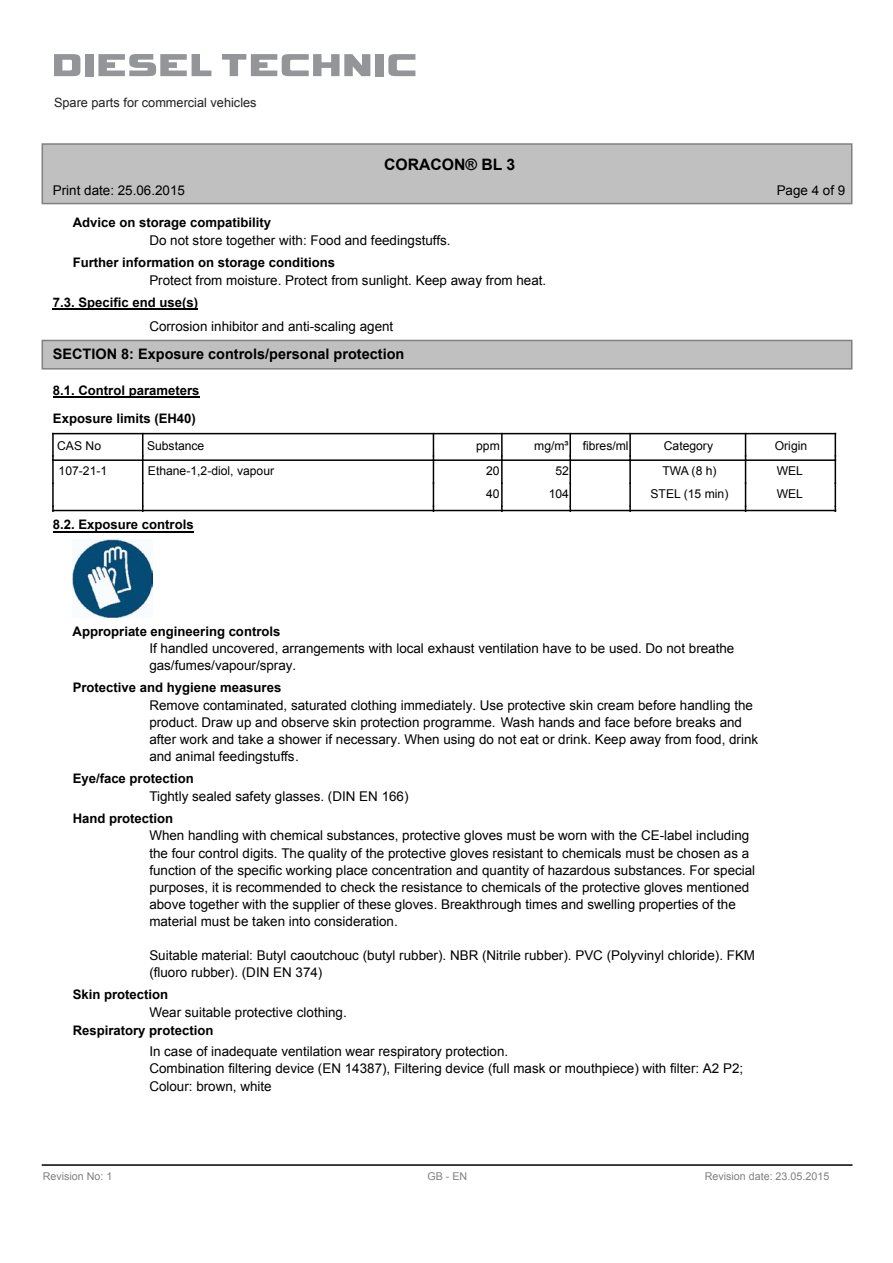
<style>
.page{position:relative;width:893px;height:1263px;background:#fff}
.page>*{position:absolute;margin:0;border:0;box-sizing:border-box;transform-origin:0 0}
.t1{font:700 15.75px "Arial";color:#000}
.t2{font:700 14.4px "Arial";color:#000}
.t3{font:13.35px/17.1px "Arial";color:#000}
.t4{font:700 13.2px/28.7px "Arial";color:#000}
.t5{font:12.75px "Arial";color:#231f20}
.t6{font:12.15px "Arial";color:#000}
.t7{font:10.8px "Arial";color:#808080}
</style>
<div class="page">
<div style="left:42px;top:144px;width:810px;height:60px;background:#c0c0c0"></div>
<div style="left:42px;top:143px;width:810px;height:61px;border:2px solid #808080"></div>
<div style="left:42px;top:340px;width:810px;height:29px;background:#c0c0c0"></div>
<div style="left:42px;top:340px;width:810px;height:30px;border:2px solid #808080"></div>
<hr style="left:42px;top:1164px;width:810px;height:2px;background:#000">
<hr style="left:53px;top:308px;width:145px;height:2px;background:#000">
<hr style="left:53px;top:396px;width:146px;height:1px;background:#000">
<hr style="left:52px;top:434px;width:2px;height:22px;background:#000">
<hr style="left:53px;top:433px;width:782px;height:1px;background:#000">
<hr style="left:501px;top:434px;width:2px;height:22px;background:#000">
<hr style="left:569px;top:434px;width:2px;height:22px;background:#000">
<hr style="left:629px;top:434px;width:2px;height:22px;background:#000">
<hr style="left:53px;top:459px;width:782px;height:2px;background:#000">
<hr style="left:52px;top:460px;width:2px;height:23px;background:#000">
<hr style="left:52px;top:483px;width:2px;height:23px;background:#000">
<hr style="left:501px;top:460px;width:2px;height:23px;background:#000">
<hr style="left:501px;top:483px;width:2px;height:23px;background:#000">
<hr style="left:569px;top:460px;width:2px;height:23px;background:#000">
<hr style="left:569px;top:483px;width:2px;height:23px;background:#000">
<hr style="left:629px;top:460px;width:2px;height:23px;background:#000">
<hr style="left:629px;top:483px;width:2px;height:23px;background:#000">
<hr style="left:53px;top:510px;width:782px;height:1px;background:#000">
<svg style="left:142px;top:434px;width:1px;height:76px"></svg>
<svg style="left:433px;top:434px;width:1px;height:76px"></svg>
<svg style="left:745px;top:434px;width:1px;height:76px"></svg>
<svg style="left:835px;top:434px;width:1px;height:77px"></svg>
<hr style="left:53px;top:531px;width:141px;height:1px;background:#000">
<img style="left:72px;top:540px;width:80px;height:77px">
<svg style="left:54px;top:54px;width:26px;height:22px"></svg>
<div style="left:85px;top:54px;width:8px;height:22px;background:#939598"></div>
<svg style="left:98px;top:54px;width:113px;height:22px"></svg>
<svg style="left:222px;top:54px;width:148px;height:22px"></svg>
<div style="left:375px;top:54px;width:9px;height:22px;background:#939598"></div>
<svg style="left:388px;top:54px;width:27px;height:22px"></svg>
<p class="t5" style="left:54px;top:94px;width:204px">Spare parts for commercial vehicles</p>
<p class="t1" style="left:384px;top:154px;width:133px">CORACON® BL 3</p>
<p class="t3" style="left:53px;top:182px;width:134px">Print date: 25.06.2015</p>
<p class="t3" style="left:777px;top:182px;width:70px">Page 4 of 9</p>
<p class="t3" style="left:149px;top:232px;width:303px">Do not store together with: Food and feedingstuffs.</p>
<p class="t4" style="left:73px;top:209px;width:200px">Advice on storage compatibility</p>
<p class="t4" style="left:73px;top:248px;width:264px">Further information on storage conditions</p>
<p class="t4" style="left:53px;top:288px;width:147px">7.3. Specific end use(s)</p>
<p class="t3" style="left:149px;top:318px;width:245px">Corrosion inhibitor and anti-scaling agent</p>
<p class="t2" style="left:53px;top:344px;width:353px">SECTION 8: Exposure controls/personal protection</p>
<p class="t4" style="left:53px;top:376px;width:148px">8.1. Control parameters<br>Exposure limits (EH40)</p>
<p class="t6" style="left:57px;top:437px;width:45px">CAS No</p>
<p class="t6" style="left:147px;top:437px;width:59px">Substance</p>
<p class="t6" style="left:476px;top:437px;width:25px">ppm</p>
<p class="t6" style="left:534px;top:437px;width:96px">mg/m³ fibres/ml</p>
<p class="t6" style="left:664px;top:437px;width:51px">Category</p>
<p class="t6" style="left:775px;top:437px;width:34px">Origin</p>
<p class="t6" style="left:59px;top:462px;width:50px">107-21-1</p>
<p class="t6" style="left:148px;top:462px;width:128px">Ethane-1,2-diol, vapour</p>
<p class="t6" style="left:486px;top:462px;width:15px">20</p>
<p class="t6" style="left:555px;top:462px;width:15px">52</p>
<p class="t6" style="left:662px;top:462px;width:56px">TWA (8 h)</p>
<p class="t6" style="left:777px;top:462px;width:28px">WEL</p>
<p class="t6" style="left:486px;top:485px;width:15px">40</p>
<p class="t6" style="left:549px;top:485px;width:22px">104</p>
<p class="t6" style="left:650px;top:485px;width:79px">STEL (15 min)</p>
<p class="t6" style="left:777px;top:485px;width:28px">WEL</p>
<p class="t4" style="left:53px;top:511px;width:142px">8.2. Exposure controls</p>
<p class="t3" style="left:149px;top:272px;width:398px">Protect from moisture. Protect from sunlight. Keep away from heat.</p>
<p class="t4" style="left:73px;top:617px;width:209px">Appropriate engineering controls</p>
<p class="t3" style="left:149px;top:640px;width:587px">If handled uncovered, arrangements with local exhaust ventilation have to be used. Do not breathe gas/fumes/vapour/spray.</p>
<p class="t4" style="left:73px;top:673px;width:210px">Protective and hygiene measures</p>
<p class="t3" style="left:149px;top:696px;width:610px">Remove contaminated, saturated clothing immediately. Use protective skin cream before handling the product. Draw up and observe skin protection programme. Wash hands and face before breaks and after work and take a shower if necessary. When using do not eat or drink. Keep away from food, drink and animal feedingstuffs.</p>
<p class="t4" style="left:73px;top:764px;width:123px">Eye/face protection</p>
<p class="t3" style="left:149px;top:787px;width:261px">Tightly sealed safety glasses. (DIN EN 166)</p>
<p class="t4" style="left:73px;top:804px;width:102px">Hand protection</p>
<p class="t3" style="left:149px;top:827px;width:607px">When handling with chemical substances, protective gloves must be worn with the CE-label including the four control digits. The quality of the protective gloves resistant to chemicals must be chosen as a function of the specific working place concentration and quantity of hazardous substances. For special purposes, it is recommended to check the resistance to chemicals of the protective gloves mentioned above together with the supplier of these gloves. Breakthrough times and swelling properties of the material must be taken into consideration.</p>
<p class="t3" style="left:149px;top:947px;width:607px">Suitable material: Butyl caoutchouc (butyl rubber). NBR (Nitrile rubber). PVC (Polyvinyl chloride). FKM (fluoro rubber). (DIN EN 374)</p>
<p class="t4" style="left:73px;top:980px;width:97px">Skin protection</p>
<p class="t3" style="left:149px;top:1004px;width:199px">Wear suitable protective clothing.</p>
<p class="t4" style="left:73px;top:1016px;width:142px">Respiratory protection</p>
<p class="t3" style="left:149px;top:1043px;width:595px">In case of inadequate ventilation wear respiratory protection.<br>Combination filtering device (EN 14387), Filtering device (full mask or mouthpiece) with filter: A2 P2;<br>Colour: brown, white</p>
<p class="t7" style="left:43px;top:1169px;width:71px">Revision No: 1</p>
<p class="t7" style="left:427px;top:1169px;width:41px">GB - EN</p>
<p class="t7" style="left:705px;top:1169px;width:126px">Revision date: 23.05.2015</p>
</div>
